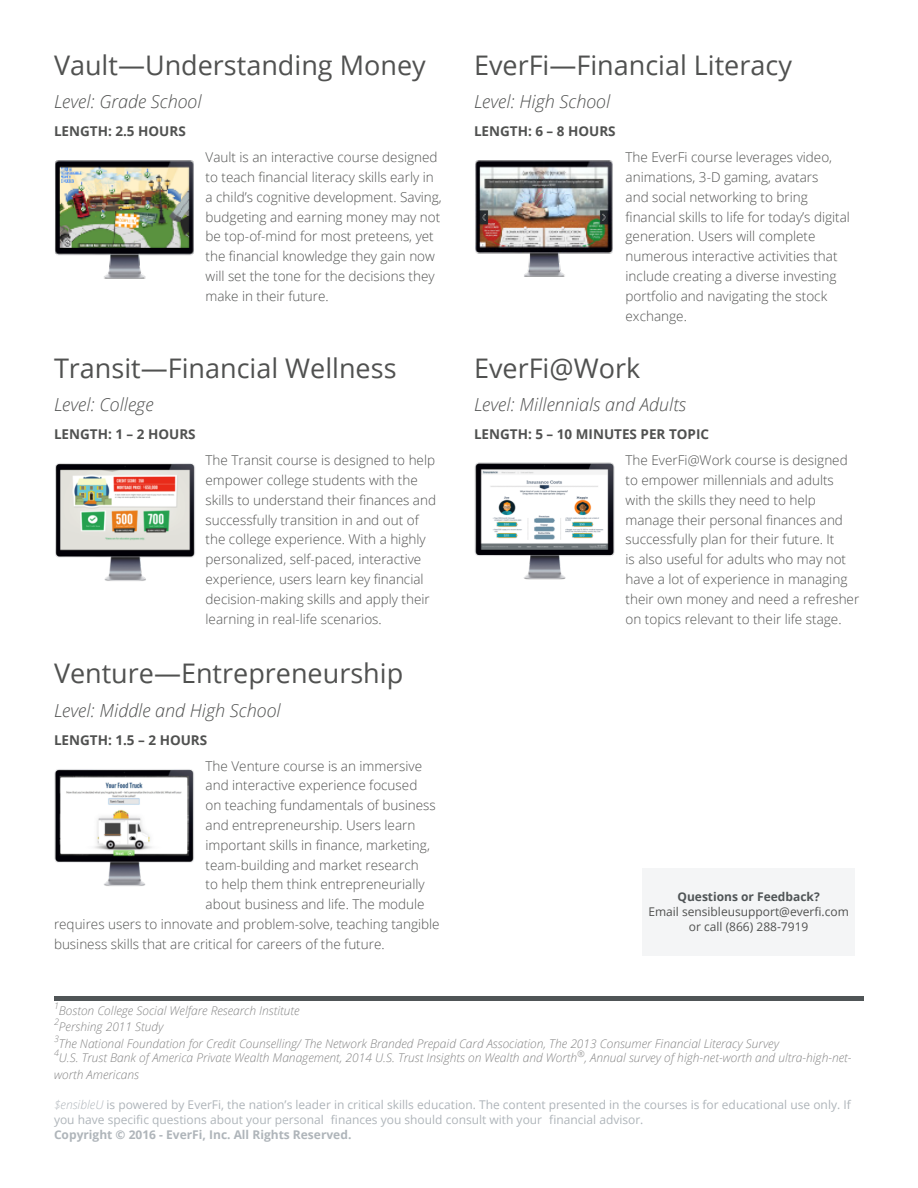
<style>
.page{position:relative;width:918px;height:1188px;background:#fff}
.page>*{position:absolute;margin:0;border:0;box-sizing:border-box;transform-origin:0 0}
.SUBHEADER_1{font:27px "Open Sans";color:#505150}
.HEADER_2{font:27px "Open Sans";color:#505150}
.HEADER_2-2{font:italic 300 18px "Open Sans";color:#505150}
.BODY{font:300 13.5px/19.8px "Open Sans";color:#505150}
.HEADER_3{font:700 13.5px "Open Sans";color:#505150}
.t1{font:italic 300 12px/16.6px "Open Sans";color:#858585}
.t2{font:12px/15px "Open Sans";color:#afb5ba}
.Sidebar_BODY{font:12px/15px "Open Sans";color:#505150;text-align:center}
.t3{font:700 12px "Open Sans";color:#505557}
.t4{font:italic 300 9px "Open Sans";color:#858585}
.s1{font-weight:300;font-style:italic}
.s2{font-weight:700}
</style>
<div class="page">
<img style="left:55px;top:160px;width:139px;height:119px">
<img style="left:55px;top:463px;width:140px;height:118px">
<img style="left:54px;top:769px;width:140px;height:117px">
<img style="left:475px;top:160px;width:138px;height:117px">
<img style="left:474px;top:462px;width:141px;height:118px">
<div style="left:54px;top:996px;width:810px;height:5px;background:#505557"></div>
<div style="left:643px;top:868px;width:212px;height:87px;background:#f4f5f6"></div>
<p class="SUBHEADER_1" style="left:54px;top:46px;width:373px">Vault—Understanding Money</p>
<p class="HEADER_2-2" style="left:54px;top:89px;width:149px">Level: Grade School</p>
<p class="HEADER_3" style="left:54px;top:122px;width:133px">LENGTH: 2.5 HOURS</p>
<p class="BODY" style="left:206px;top:147px;width:238px">Vault is an interactive course designed to teach financial literacy skills early in a child’s cognitive development. Saving, budgeting and earning money may not be top-of-mind for most preteens, yet the financial knowledge they gain now will set the tone for the decisions they make in their future.</p>
<p class="SUBHEADER_1" style="left:54px;top:349px;width:344px">Transit—Financial Wellness</p>
<p class="HEADER_2-2" style="left:54px;top:392px;width:101px">Level: College</p>
<p class="HEADER_3" style="left:54px;top:425px;width:143px">LENGTH: 1 – 2 HOURS</p>
<p class="BODY" style="left:206px;top:450px;width:232px">The Transit course is designed to help empower college students with the skills to understand their finances and successfully transition in and out of the college experience. With a highly personalized, self-paced, interactive experience, users learn key financial decision-making skills and apply their learning in real-life scenarios.</p>
<p class="SUBHEADER_1" style="left:54px;top:655px;width:351px">Venture—Entrepreneurship</p>
<p class="HEADER_2-2" style="left:54px;top:698px;width:228px">Level: Middle and High School</p>
<p class="HEADER_3" style="left:54px;top:730px;width:155px">LENGTH: 1.5 – 2 HOURS</p>
<p class="BODY" style="left:206px;top:755px;width:218px">The Venture course is an immersive</p>
<p class="BODY" style="left:206px;top:775px;width:213px">and interactive experience focused</p>
<p class="BODY" style="left:206px;top:795px;width:232px">on teaching fundamentals of business</p>
<p class="BODY" style="left:206px;top:815px;width:211px">and entrepreneurship. Users learn</p>
<p class="BODY" style="left:206px;top:835px;width:226px">important skills in finance, marketing,</p>
<p class="BODY" style="left:206px;top:855px;width:215px">team-building and market research</p>
<p class="BODY" style="left:206px;top:874px;width:221px">to help them think entrepreneurially</p>
<p class="BODY" style="left:206px;top:894px;width:221px">about business and life. The module</p>
<p class="BODY" style="left:54px;top:914px;width:387px">requires users to innovate and problem-solve, teaching tangible</p>
<p class="BODY" style="left:54px;top:934px;width:332px">business skills that are critical for careers of the future.</p>
<p class="HEADER_2" style="left:474px;top:46px;width:319px">EverFi—Financial Literacy</p>
<p class="HEADER_2-2" style="left:474px;top:89px;width:138px">Level: High School</p>
<p class="HEADER_3" style="left:474px;top:122px;width:143px">LENGTH: 6 – 8 HOURS</p>
<p class="BODY" style="left:626px;top:147px;width:226px">The EverFi course leverages video, animations, 3-D gaming, avatars<br>and social networking to bring financial skills to life for today’s digital generation. Users will complete numerous interactive activities that include creating a diverse investing portfolio and navigating the stock exchange.</p>
<p class="SUBHEADER_1" style="left:474px;top:349px;width:168px">EverFi@Work</p>
<p class="HEADER_2-2" style="left:474px;top:392px;width:214px">Level: Millennials and Adults</p>
<p class="HEADER_3" style="left:474px;top:425px;width:237px">LENGTH: 5 – 10 MINUTES PER TOPIC</p>
<p class="BODY" style="left:626px;top:450px;width:235px">The EverFi@Work course is designed to empower millennials and adults with the skills they need to help manage their personal finances and successfully plan for their future. It<br>is also useful for adults who may not have a lot of experience in managing their own money and need a refresher on topics relevant to their life stage.</p>
<p class="t3" style="left:677px;top:888px;width:144px">Questions or Feedback?</p>
<p class="Sidebar_BODY" style="left:648px;top:904px;width:202px">Email sensibleusupport@everfi.com or call (866) 288-7919</p>
<p class="t4" style="left:54px;top:999px;width:6px">1</p>
<p class="t1" style="left:59px;top:1001px;width:242px">Boston College Social Welfare Research Institute</p>
<p class="t4" style="left:54px;top:1016px;width:6px">2</p>
<p class="t1" style="left:59px;top:1018px;width:106px">Pershing 2011 Study</p>
<p class="t4" style="left:54px;top:1032px;width:6px">3</p>
<p class="t1" style="left:59px;top:1034px;width:722px">The National Foundation for Credit Counselling/ The Network Branded Prepaid Card Association, The 2013 Consumer Financial Literacy Survey</p>
<p class="t4" style="left:54px;top:1047px;width:6px">4</p>
<p class="t1" style="left:54px;top:1049px;width:799px;text-indent:5px">U.S. Trust Bank of America Private Wealth Management, 2014 U.S. Trust Insights on Wealth and Worth<sup>®</sup>, Annual survey of high-net-worth and ultra-high-net&shy;worth Americans</p>
<p class="t2" style="left:54px;top:1097px;width:798px"><span class="s1">$ensibleU</span> is powered by EverFi, the nation’s leader in critical skills education. The content presented in the courses is for educational use only. If you have specific questions about your personal finances you should consult with your financial advisor.<br><span class="s2">Copyright © 2016 - EverFi, Inc. All Rights Reserved.</span></p>
</div>
